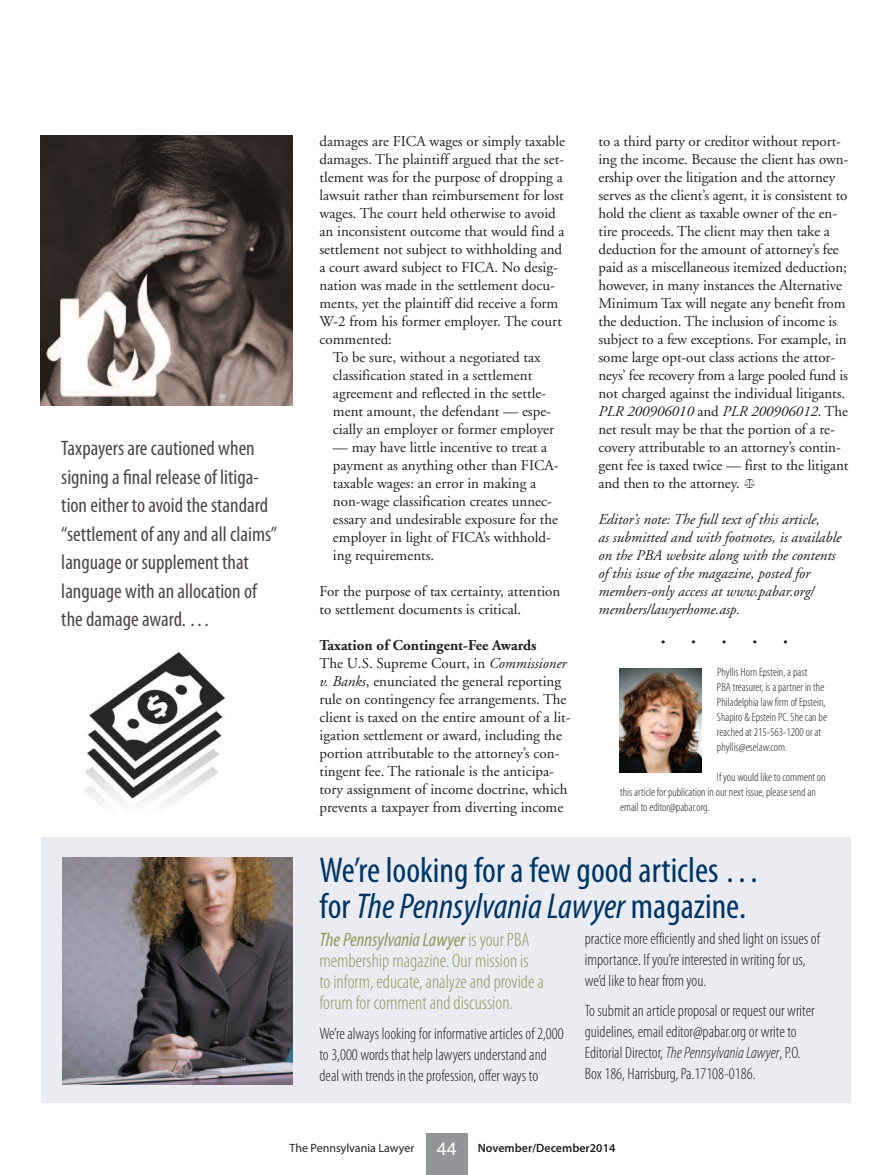
<style>
.page{position:relative;width:891px;height:1175px;background:#fff}
.page>*{position:absolute;margin:0;border:0;box-sizing:border-box;transform-origin:0 0}
.t1{font:condensed 36px/36px "Myriad Pro";color:#003667}
.t2{font:condensed 21px/28.5px "Myriad Pro";color:#4e4848}
.t3{font:300 condensed 19.5px/21px "Myriad Pro";color:#93965e}
.t4{font:300 condensed 16.5px/21px "Myriad Pro";color:#231f20}
.t5{font:15px/18px "Adobe Garamond";color:#231f20}
.t6{font:italic 15px/18px "Adobe Garamond";color:#231f20}
.t7{font:15px "Apple Symbols";color:#231f20}
.t8{font:300 condensed 12px/15px "Myriad Pro";color:#231f20}
.t9{font:12px "Myriad Pro";color:#231f20}
.s1{font-weight:700}
.s2{font-style:italic}
.s3{font-weight:400;font-style:italic}
.s4{font-family:"Helvetica";font-size:18px;color:#fff}
.s5{font-weight:600}
</style>
<div class="page">
<div style="left:426px;top:1133px;width:42px;height:41px;background:#939598"></div>
<div style="left:41px;top:837px;width:809px;height:266px;background:#ebecf1"></div>
<img style="left:63px;top:857px;width:229px;height:227px">
<img style="left:40px;top:135px;width:252px;height:270px">
<img style="left:84px;top:652px;width:143px;height:152px">
<img style="left:619px;top:668px;width:83px;height:104px">
<h2 class="t2" style="left:61px;top:436px;width:218px">Taxpayers are cautioned when signing a final release of litiga&shy;tion either to avoid the standard “settlement of any and all claims” language or supplement that language with an allocation of the damage award. …</h2>
<p class="t5" style="left:320px;top:133px;width:247px">damages are FICA wages or simply taxable</p>
<p class="t5" style="left:319px;top:151px;width:246px">damages. The plaintiff argued that the set-</p>
<p class="t5" style="left:319px;top:169px;width:245px">tlement was for the purpose of dropping a</p>
<p class="t5" style="left:319px;top:187px;width:246px">lawsuit rather than reimbursement for lost</p>
<p class="t5" style="left:319px;top:205px;width:238px">wages. The court held otherwise to avoid</p>
<p class="t5" style="left:319px;top:223px;width:247px">an inconsistent outcome that would find a</p>
<p class="t5" style="left:319px;top:241px;width:244px">settlement not subject to withholding and</p>
<p class="t5" style="left:319px;top:259px;width:240px">a court award subject to FICA. No desig-</p>
<p class="t5" style="left:319px;top:277px;width:237px">nation was made in the settlement docu-</p>
<p class="t5" style="left:319px;top:295px;width:240px">ments, yet the plaintiff did receive a form</p>
<p class="t5" style="left:319px;top:313px;width:244px">W-2 from his former employer. The court</p>
<p class="t5" style="left:319px;top:331px;width:74px">commented:</p>
<p class="t5" style="left:333px;top:349px;width:209px">To be sure, without a negotiated tax</p>
<p class="t5" style="left:333px;top:367px;width:201px">classification stated in a settlement</p>
<p class="t5" style="left:333px;top:385px;width:215px">agreement and reflected in the settle-</p>
<p class="t5" style="left:333px;top:403px;width:220px">ment amount, the defendant — espe-</p>
<p class="t5" style="left:333px;top:421px;width:223px">cially an employer or former employer</p>
<p class="t5" style="left:333px;top:439px;width:227px">— may have little incentive to treat a payment as anything other than FICA&shy;taxable wages: an error in making a non-wage classification creates unnec&shy;essary and undesirable exposure for the employer in light of FICA’s withhold&shy;ing requirements.</p>
<p class="t5" style="left:319px;top:583px;width:242px">For the purpose of tax certainty, attention to settlement documents is critical.</p>
<p class="t5" style="left:319px;top:637px;width:253px"><span class="s1">Taxation of Contingent-Fee Awards<br></span>The U.S. Supreme Court, in <span class="s2">Commissioner v. Banks</span>, enunciated the general reporting rule on contingency fee arrangements. The client is taxed on the entire amount of a lit&shy;igation settlement or award, including the portion attributable to the attorney’s con&shy;tingent fee. The rationale is the anticipa&shy;tory assignment of income doctrine, which prevents a taxpayer from diverting income</p>
<p class="t5" style="left:598px;top:133px;width:251px">to a third party or creditor without report&shy;ing the income. Because the client has own&shy;ership over the litigation and the attorney serves as the client’s agent, it is consistent to hold the client as taxable owner of the en&shy;tire proceeds. The client may then take a deduction for the amount of attorney’s fee paid as a miscellaneous itemized deduction; however, in many instances the Alternative Minimum Tax will negate any benefit from the deduction. The inclusion of income is subject to a few exceptions. For example, in some large opt-out class actions the attor&shy;neys’ fee recovery from a large pooled fund is not charged against the individual litigants.<br><span class="s2">PLR 200906010</span> and <span class="s2">PLR 200906012</span>. The net result may be that the portion of a re&shy;covery attributable to an attorney’s contin&shy;gent fee is taxed twice — first to the litigant and then to the attorney. ⚖</p>
<p class="t6" style="left:598px;top:511px;width:244px">Editor’s note: The full text of this article,<br>as submitted and with footnotes, is available on the PBA website along with the contents of this issue of the magazine, posted for members-only access at www.pabar.org/ members/lawyerhome.asp.</p>
<p class="t7" style="left:783px;top:635px;width:7px">•</p>
<p class="t8" style="left:717px;top:665px;width:111px">Phyllis HornEpstein, apast<br>PBA treasurer, isapartner inthe<br>Philadelphialaw firm ofEpstein,<br>Shapiro &amp; EpsteinPC.Shecanbe reachedat215-563-1200or at phyllis@eselaw.com.</p>
<p class="t8" style="left:620px;top:770px;width:207px;text-indent:97px">Ifyou would liketo commenton thisarticle for publicationinour next issue, pleasesendan email toeditor@pabar.org.</p>
<h1 class="t1" style="left:320px;top:855px;width:442px">We’re looking for a few good articles … for <span class="s2">ThePennsylvaniaLawyer</span> magazine.</h1>
<h3 class="t3" style="left:320px;top:930px;width:226px"><span class="s3">ThePennsylvaniaLawyer</span> is your PBA membership magazine. Our mission is toinform, educate, analyzeandprovidea forum for comment and discussion.</h3>
<p class="t4" style="left:320px;top:1024px;width:246px">We’re always looking for informativearticlesof2,000 to 3,000 words that help lawyers understand and deal withtrends inthe profession, offer ways to</p>
<p class="t4" style="left:585px;top:929px;width:237px">practice moreefficiently and shedlighton issues of importance. If you’reinterested in writing for us, we’d like to hear from you.</p>
<p class="t4" style="left:585px;top:1001px;width:231px">Tosubmitanarticle proposalor requestour writer guidelines, emaileditor@pabar.org or write to Editorial Director, <span class="s2">ThePennsylvaniaLawyer</span>,P.O.<br>Box186, Harrisburg, Pa.17108-0186.</p>
<p class="t9" style="left:289px;top:1143px;width:328px">The Pennsylvania Lawyer <span class="s4">44</span> <span class="s5">November/December2014</span></p>
</div>
